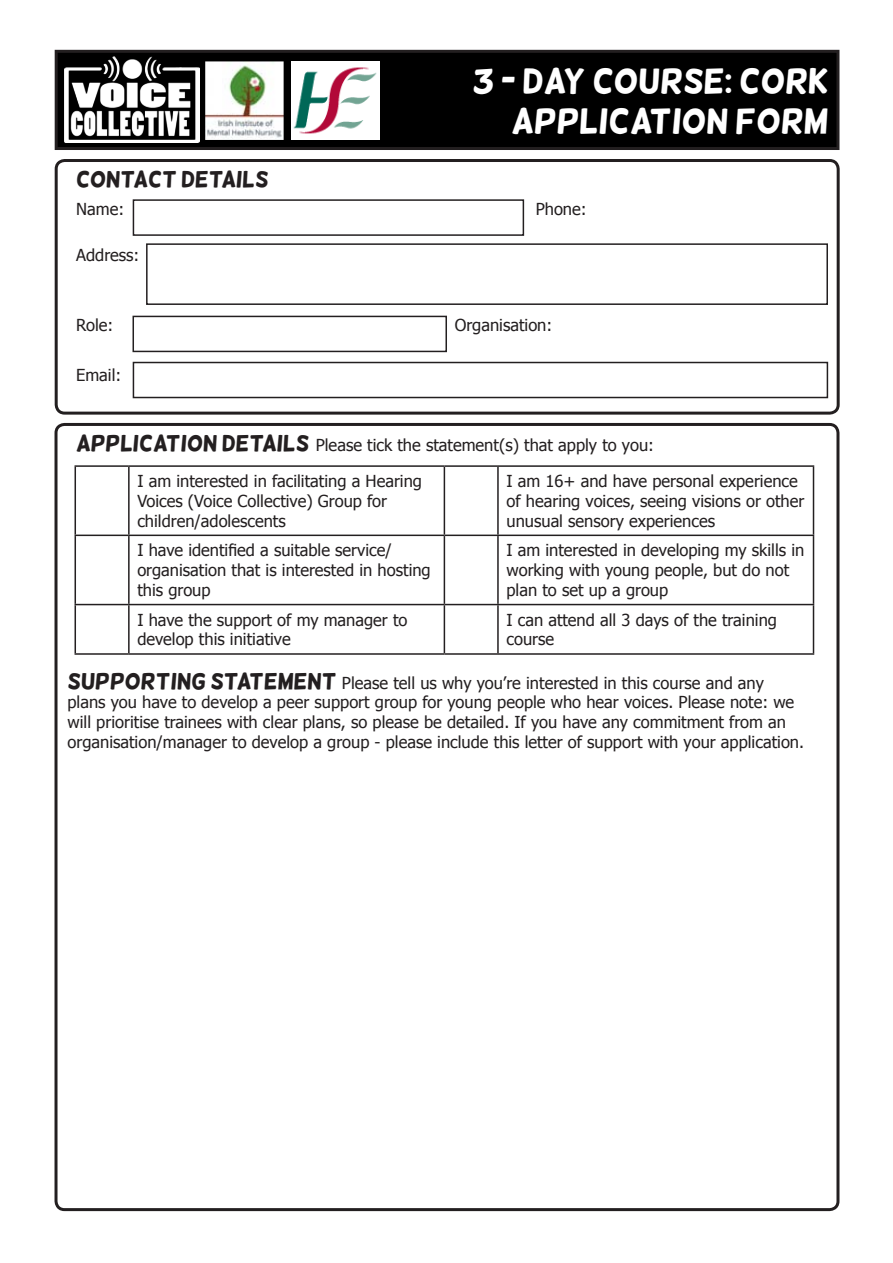
<style>
.page{position:relative;width:893px;height:1263px;background:#fff}
.page>*{position:absolute;margin:0;border:0;box-sizing:border-box;transform-origin:0 0}
.t1{font:34.5px "Helsinki";color:#fff}
.t2{font:22.5px "Helsinki";color:#231f20}
.t3{font:16.5px/19.8px "Tahoma";color:#231f20}
.s1{font-family:"Helsinki";font-size:22.5px}
</style>
<div class="page">
<div style="left:55px;top:159px;width:785px;height:256px;border:3px solid #231f20;border-radius:9px"></div>
<hr style="left:75px;top:465px;width:54px;height:2px;background:#231f20">
<hr style="left:75px;top:467px;width:1px;height:68px;background:#231f20">
<hr style="left:129px;top:465px;width:315px;height:2px;background:#231f20">
<hr style="left:128px;top:467px;width:2px;height:68px;background:#231f20">
<hr style="left:444px;top:465px;width:54px;height:2px;background:#231f20">
<hr style="left:444px;top:467px;width:1px;height:68px;background:#231f20">
<hr style="left:498px;top:465px;width:316px;height:2px;background:#231f20">
<hr style="left:497px;top:467px;width:2px;height:68px;background:#231f20">
<hr style="left:813px;top:467px;width:1px;height:68px;background:#231f20">
<hr style="left:75px;top:535px;width:54px;height:1px;background:#231f20">
<hr style="left:75px;top:536px;width:1px;height:68px;background:#231f20">
<hr style="left:129px;top:535px;width:315px;height:1px;background:#231f20">
<hr style="left:128px;top:536px;width:2px;height:68px;background:#231f20">
<hr style="left:444px;top:535px;width:54px;height:1px;background:#231f20">
<hr style="left:444px;top:536px;width:1px;height:68px;background:#231f20">
<hr style="left:498px;top:535px;width:316px;height:1px;background:#231f20">
<hr style="left:497px;top:536px;width:2px;height:68px;background:#231f20">
<hr style="left:813px;top:536px;width:1px;height:68px;background:#231f20">
<hr style="left:75px;top:604px;width:54px;height:1px;background:#231f20">
<hr style="left:75px;top:605px;width:1px;height:48px;background:#231f20">
<hr style="left:129px;top:604px;width:315px;height:1px;background:#231f20">
<hr style="left:128px;top:605px;width:2px;height:48px;background:#231f20">
<hr style="left:444px;top:604px;width:54px;height:1px;background:#231f20">
<hr style="left:444px;top:605px;width:1px;height:48px;background:#231f20">
<hr style="left:498px;top:604px;width:316px;height:1px;background:#231f20">
<hr style="left:497px;top:605px;width:2px;height:48px;background:#231f20">
<hr style="left:813px;top:605px;width:1px;height:48px;background:#231f20">
<hr style="left:75px;top:653px;width:54px;height:2px;background:#231f20">
<hr style="left:129px;top:653px;width:315px;height:2px;background:#231f20">
<hr style="left:444px;top:653px;width:54px;height:2px;background:#231f20">
<hr style="left:498px;top:653px;width:316px;height:2px;background:#231f20">
<div style="left:55px;top:423px;width:784px;height:788px;border:3px solid #231f20;border-radius:9px"></div>
<div style="left:56px;top:51px;width:782px;height:97px;background:#000"></div>
<div style="left:55px;top:50px;width:784px;height:100px;border:3px solid #231f20"></div>
<img style="left:64px;top:53px;width:135px;height:89px">
<div style="left:133px;top:199px;width:391px;height:37px;border:2px solid #231f20"></div>
<div style="left:133px;top:316px;width:314px;height:36px;border:2px solid #231f20"></div>
<div style="left:146px;top:243px;width:682px;height:62px;border:2px solid #231f20"></div>
<div style="left:133px;top:362px;width:695px;height:36px;border:2px solid #231f20"></div>
<img style="left:206px;top:61px;width:78px;height:78px">
<img style="left:291px;top:61px;width:88px;height:78px">
<p class="t1" style="left:472px;top:64px;width:358px">3 - DAY COURSE: CORK</p>
<p class="t1" style="left:511px;top:104px;width:319px">APPLICATION FORM</p>
<p class="t2" style="left:76px;top:168px;width:194px">CONTACT DETAILS</p>
<p class="t3" style="left:76px;top:199px;width:50px">Name:</p>
<p class="t3" style="left:536px;top:199px;width:52px">Phone:</p>
<p class="t3" style="left:76px;top:244px;width:65px">Address:</p>
<p class="t3" style="left:76px;top:315px;width:39px">Role:</p>
<p class="t3" style="left:455px;top:315px;width:99px">Organisation:</p>
<p class="t3" style="left:76px;top:364px;width:47px">Email:</p>
<p class="t3" style="left:76px;top:434px;width:579px"><span class="s1">APPLICATION DETAILS</span> Please tick the statement(s) that apply to you:</p>
<p class="t3" style="left:137px;top:471px;width:286px">I am interested in facilitating a Hearing<br>Voices (Voice Collective) Group for children/adolescents</p>
<p class="t3" style="left:506px;top:471px;width:299px">I am 16+ and have personal experience of hearing voices, seeing visions or other unusual sensory experiences</p>
<p class="t3" style="left:137px;top:540px;width:295px">I have identified a suitable service/ organisation that is interested in hosting this group</p>
<p class="t3" style="left:506px;top:540px;width:299px">I am interested in developing my skills in working with young people, but do not plan to set up a group</p>
<p class="t3" style="left:137px;top:609px;width:272px">I have the support of my manager to develop this initiative</p>
<p class="t3" style="left:506px;top:609px;width:272px">I can attend all 3 days of the training course</p>
<p class="t3" style="left:68px;top:672px;width:738px"><span class="s1">SUPPORTING STATEMENT</span> Please tell us why you’re interested in this course and any plans you have to develop a peer support group for young people who hear voices. Please note: we will prioritise trainees with clear plans, so please be detailed. If you have any commitment from an organisation/manager to develop a group - please include this letter of support with your application.</p>
</div>
